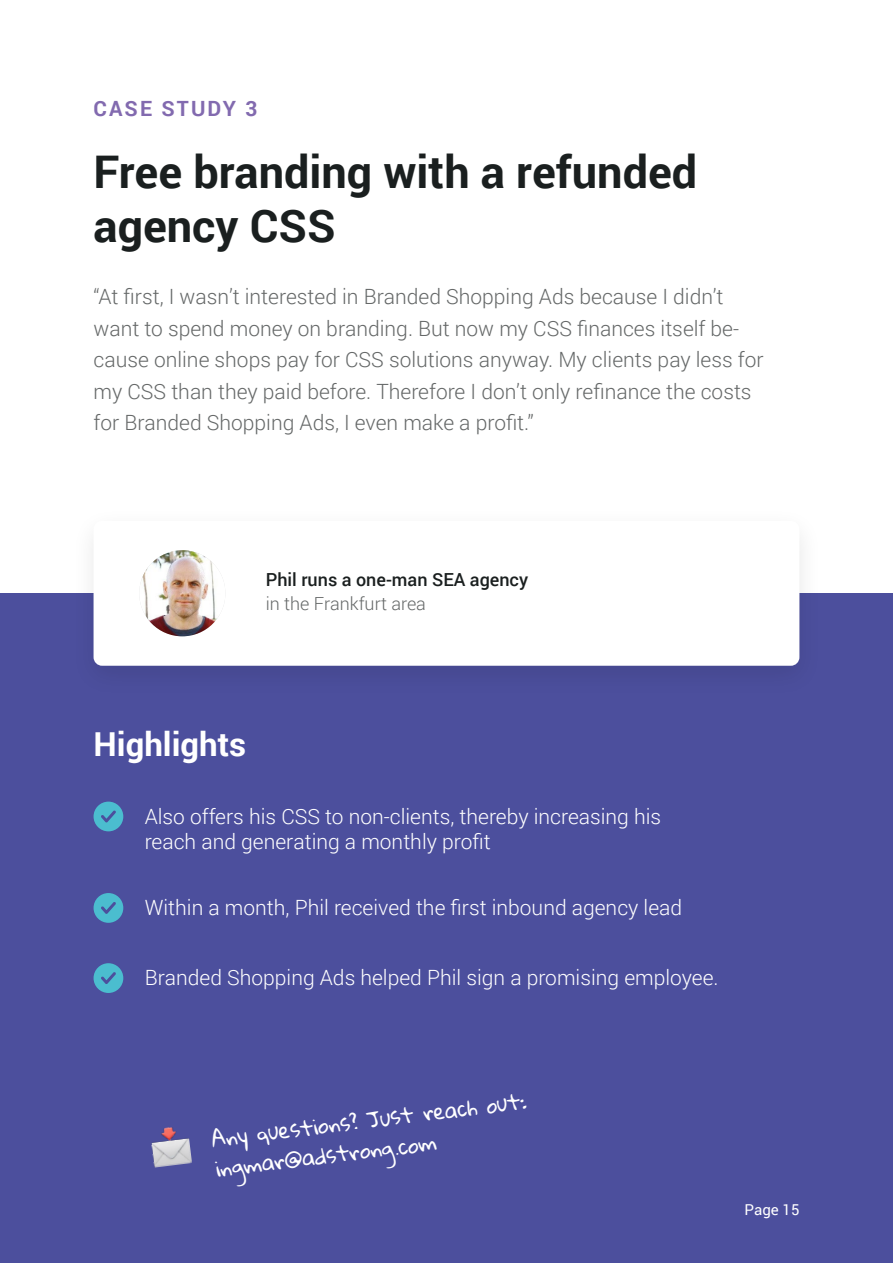
<style>
.page{position:relative;width:893px;height:1263px;background:#fff}
.page>*{position:absolute;margin:0;border:0;box-sizing:border-box;transform-origin:0 0}
.t1{font:700 45px/54px "Roboto";color:#1a1f1f}
.t2{font:700 33px "Roboto";color:#fff}
.t3{font:300 21px/31.5px "Roboto";color:#656868}
.t4{font:300 21px/25.5px "Roboto";color:#fff}
.t5{font:21px/30px "Gloria Hallelujah";color:#fff}
.t6{font:700 21px "Roboto";letter-spacing:.1em;color:#826aaf}
.t7{font:500 18px "Roboto";color:#1a1f1f}
.t8{font:300 18px "Roboto";color:#656868}
.t9{font:15px "Roboto";color:#fff}
</style>
<div class="page">
<div style="left:0;top:593px;width:893px;height:670px;background:#4c4f9d"></div>
<div style="left:70px;top:505px;width:753px;height:193px;background:#000;opacity:.1"></div>
<div style="left:94px;top:521px;width:705px;height:145px;background:#fff;border-radius:9px"></div>
<img style="left:139px;top:550px;width:86px;height:86px;border-radius:43px">
<svg style="left:94px;top:802px;width:29px;height:29px"></svg>
<svg style="left:94px;top:893px;width:29px;height:30px"></svg>
<svg style="left:94px;top:963px;width:29px;height:30px"></svg>
<img style="left:151px;top:1127px;width:41px;height:40px">
<p class="t6" style="left:94px;top:93px;width:166px">CASE STUDY 3</p>
<h1 class="t1" style="left:94px;top:143px;width:605px">Free branding with a refunded agency CSS</h1>
<p class="t3" style="left:94px;top:280px;width:672px">“At first, I wasn’t interested in Branded Shopping Ads because I didn’t want to spend money on branding. But now my CSS finances itself be&shy;cause online shops pay for CSS solutions anyway. My clients pay less for my CSS than they paid before. Therefore I don’t only refinance the costs for Branded Shopping Ads, I even make a profit.”</p>
<p class="t7" style="left:266px;top:567px;width:264px">Phil runs a one-man SEA agency</p>
<p class="t8" style="left:266px;top:591px;width:162px">in the Frankfurt area</p>
<h2 class="t2" style="left:94px;top:721px;width:154px">Highlights</h2>
<p class="t4" style="left:145px;top:803px;width:518px">Also offers his CSS to non-clients, thereby increasing his reach and generating a monthly profit</p>
<p class="t4" style="left:145px;top:894px;width:539px">Within a month, Phil received the first inbound agency lead</p>
<p class="t4" style="left:145px;top:964px;width:575px">Branded Shopping Ads helped Phil sign a promising employee.</p>
<p class="t5" style="left:210px;top:1125px;width:318px;rotate:-7deg">Any questions? Just reach out: ingmar@adstrong.com</p>
<p class="t9" style="left:745px;top:1199px;width:56px">Page 15</p>
</div>
